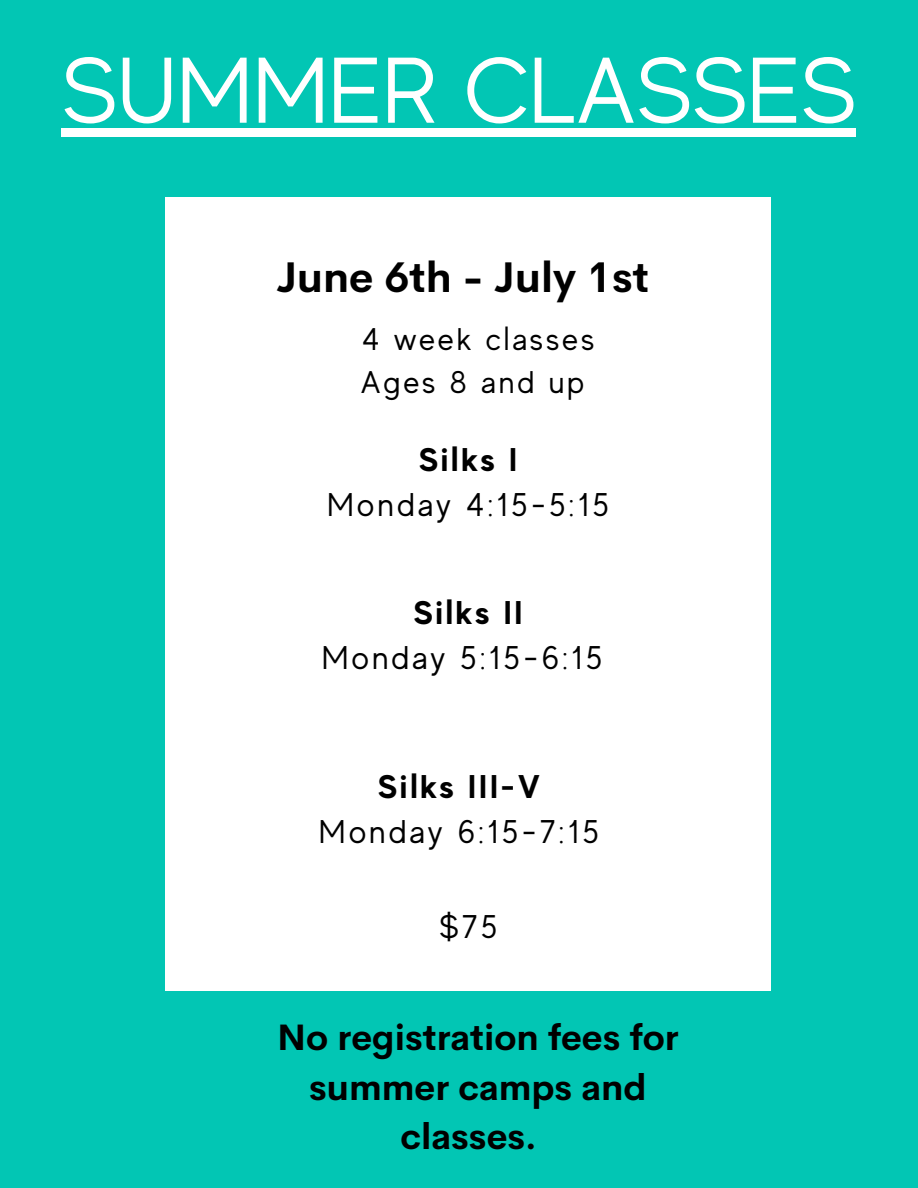
<style>
.page{position:relative;width:918px;height:1188px;background:#02c6b4}
.page>*{position:absolute;margin:0;border:0;box-sizing:border-box;transform-origin:0 0}
.t1{font:93px "MADE Evolve Sans";color:#fff}
.t2{font:700 42px "Cerebri Sans";color:#000}
.t3{font:700 36px/49.5px "Cerebri Sans";color:#000;text-align:center}
.t4{font:32.85px "MADE Evolve Sans";letter-spacing:.09em;color:#000}
.t5{font:700 32.85px "MADE Evolve Sans";letter-spacing:.09em;color:#000}
.t6{font:31.35px "MADE Evolve Sans";letter-spacing:.09em;color:#000}
</style>
<div class="page">
<div style="left:62px;top:128px;width:794px;height:9px;background:#fff"></div>
<div style="left:166px;top:197px;width:605px;height:794px;background:#fff"></div>
<p class="t1" style="left:62px;top:39px;width:796px">SUMMER CLASSES</p>
<p class="t2" style="left:276px;top:250px;width:374px">June 6th - July 1st</p>
<p class="t6" style="left:362px;top:322px;width:234px">4 week classes</p>
<p class="t6" style="left:360px;top:364px;width:225px">Ages 8 and up</p>
<p class="t5" style="left:419px;top:440px;width:99px">Silks I</p>
<p class="t4" style="left:327px;top:486px;width:283px">Monday 4:15-5:15</p>
<p class="t5" style="left:414px;top:594px;width:110px">Silks II</p>
<p class="t4" style="left:322px;top:640px;width:282px">Monday 5:15-6:15</p>
<p class="t5" style="left:378px;top:768px;width:163px">Silks III-V</p>
<p class="t4" style="left:319px;top:814px;width:282px">Monday 6:15-7:15</p>
<p class="t4" style="left:439px;top:908px;width:60px">$75</p>
<p class="t3" style="left:277px;top:1013px;width:403px">No registration fees for summer camps and classes.</p>
</div>
